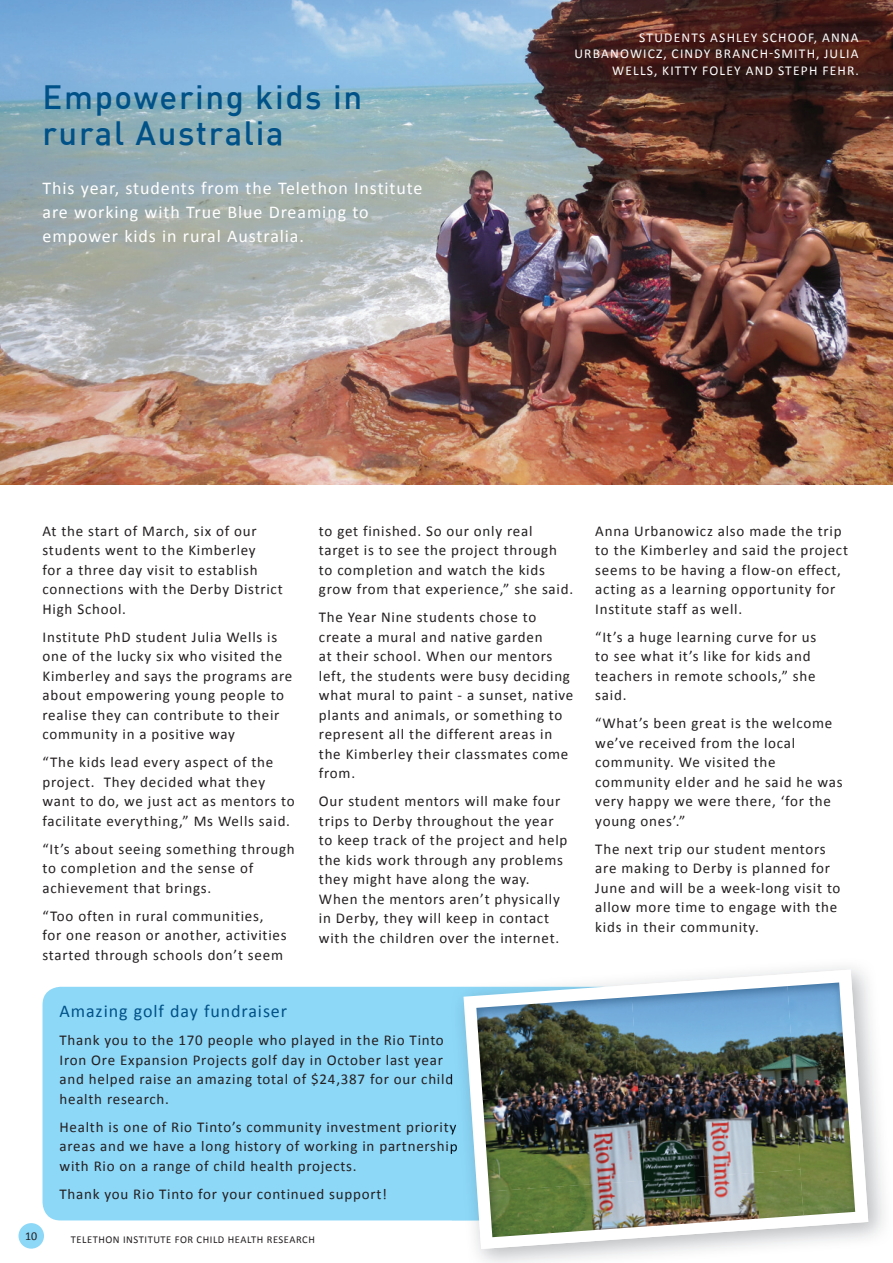
<style>
.page{position:relative;width:893px;height:1263px;background:#fff}
.page>*{position:absolute;margin:0;border:0;box-sizing:border-box;transform-origin:0 0}
.t1{font:500 33px/36px "DIN";letter-spacing:.05em;color:#005187}
.t2{font:18px/24px "Calibri";letter-spacing:.05em;color:#fff}
.t3{font:18px "Calibri";letter-spacing:.05em;color:#005187}
.t4{font:15px/19.5px "Calibri";letter-spacing:.05em;color:#231f20}
.t5{font:13.5px/16.5px "Calibri";letter-spacing:.09em;color:#fff;text-align:right}
.t6{font:12px "Calibri";color:#231f20}
.t7{font:10.5px "Calibri";letter-spacing:.05em;color:#231f20}
</style>
<div class="page">
<div style="left:19px;top:1223px;width:25px;height:25px;background:#8dd7f7;border-radius:50%"></div>
<img style="left:0;top:0;width:893px;height:485px">
<div style="left:43px;top:987px;width:604px;height:233px;background:#8dd7f7;border-radius:18px"></div>
<img style="left:452px;top:995px;width:11px;height:140px">
<svg style="left:452px;top:1073px;width:1px;height:14px"></svg>
<svg style="left:452px;top:1121px;width:4px;height:13px"></svg>
<svg style="left:452px;top:1144px;width:5px;height:10px"></svg>
<svg style="left:463px;top:970px;width:405px;height:279px"></svg>
<img style="left:476px;top:997px;width:156px;height:103px">
<img style="left:632px;top:986px;width:155px;height:102px">
<img style="left:787px;top:982px;width:68px;height:233px">
<img style="left:483px;top:1088px;width:155px;height:103px">
<img style="left:638px;top:1078px;width:162px;height:91px">
<img style="left:489px;top:1169px;width:315px;height:68px">
<h1 class="t1" style="left:43px;top:78px;width:321px">Empowering kids in rural Australia</h1>
<p class="t2" style="left:43px;top:176px;width:382px">This year, students from the Telethon Institute are working with True Blue Dreaming to empower kids in rural Australia.</p>
<p class="t5" style="left:574px;top:29px;width:286px">STUDENTS ASHLEY SCHOOF, ANNA<br>URBANOWICZ, CINDY BRANCH-SMITH, JULIA<br>WELLS, KITTY FOLEY AND STEPH FEHR.</p>
<p class="t4" style="left:43px;top:521px;width:242px">At the start of March, six of our students went to the Kimberley<br>for a three day visit to establish connections with the Derby District<br>High School.</p>
<p class="t4" style="left:43px;top:627px;width:251px">Institute PhD student Julia Wells is one of the lucky six who visited the Kimberley and says the programs are about empowering young people to realise they can contribute to their community in a positive way</p>
<p class="t4" style="left:43px;top:752px;width:254px">“The kids lead every aspect of the project. They decided what they want to do, we just act as mentors to facilitate everything,” Ms Wells said.</p>
<p class="t4" style="left:43px;top:839px;width:254px">“It’s about seeing something through to completion and the sense of achievement that brings.</p>
<p class="t4" style="left:43px;top:906px;width:246px">“Too often in rural communities,<br>for one reason or another, activities started through schools don’t seem</p>
<p class="t4" style="left:319px;top:521px;width:256px">to get finished. So our only real target is to see the project through to completion and watch the kids grow from that experience,” she said.</p>
<p class="t4" style="left:319px;top:607px;width:256px">The Year Nine students chose to create a mural and native garden<br>at their school. When our mentors left, the students were busy deciding what mural to paint - a sunset, native plants and animals, or something to represent all the different areas in the Kimberley their classmates come from.</p>
<p class="t4" style="left:319px;top:791px;width:250px">Our student mentors will make four trips to Derby throughout the year to keep track of the project and help the kids work through any problems they might have along the way.<br>When the mentors aren’t physically in Derby, they will keep in contact with the children over the internet.</p>
<p class="t3" style="left:60px;top:1000px;width:229px">Amazing golf day fundraiser</p>
<p class="t4" style="left:60px;top:1031px;width:395px">Thank you to the 170 people who played in the Rio Tinto Iron Ore Expansion Projects golf day in October last year and helped raise an amazing total of $24,387 for our child health research.</p>
<p class="t4" style="left:60px;top:1117px;width:400px;text-align:justify">Health is one of Rio Tinto’s community investment priority areas and we have a long history of working in partnership with Rio on a range of child health projects.</p>
<p class="t4" style="left:60px;top:1184px;width:329px">Thank you Rio Tinto for your continued support!</p>
<p class="t6" style="left:25px;top:1229px;width:14px">10</p>
<p class="t7" style="left:71px;top:1233px;width:245px">TELETHON INSTITUTE FOR CHILD HEALTH RESEARCH</p>
<p class="t4" style="left:595px;top:521px;width:254px">Anna Urbanowicz also made the trip to the Kimberley and said the project seems to be having a flow-on effect, acting as a learning opportunity for Institute staff as well.</p>
<p class="t4" style="left:595px;top:627px;width:223px">“It’s a huge learning curve for us to see what it’s like for kids and teachers in remote schools,” she said.</p>
<p class="t4" style="left:595px;top:713px;width:249px">“What’s been great is the welcome we’ve received from the local community. We visited the community elder and he said he was very happy we were there, ‘for the young ones’.”</p>
<p class="t4" style="left:595px;top:839px;width:247px">The next trip our student mentors are making to Derby is planned for<br>June and will be a week-long visit to allow more time to engage with the kids in their community.</p>
</div>
